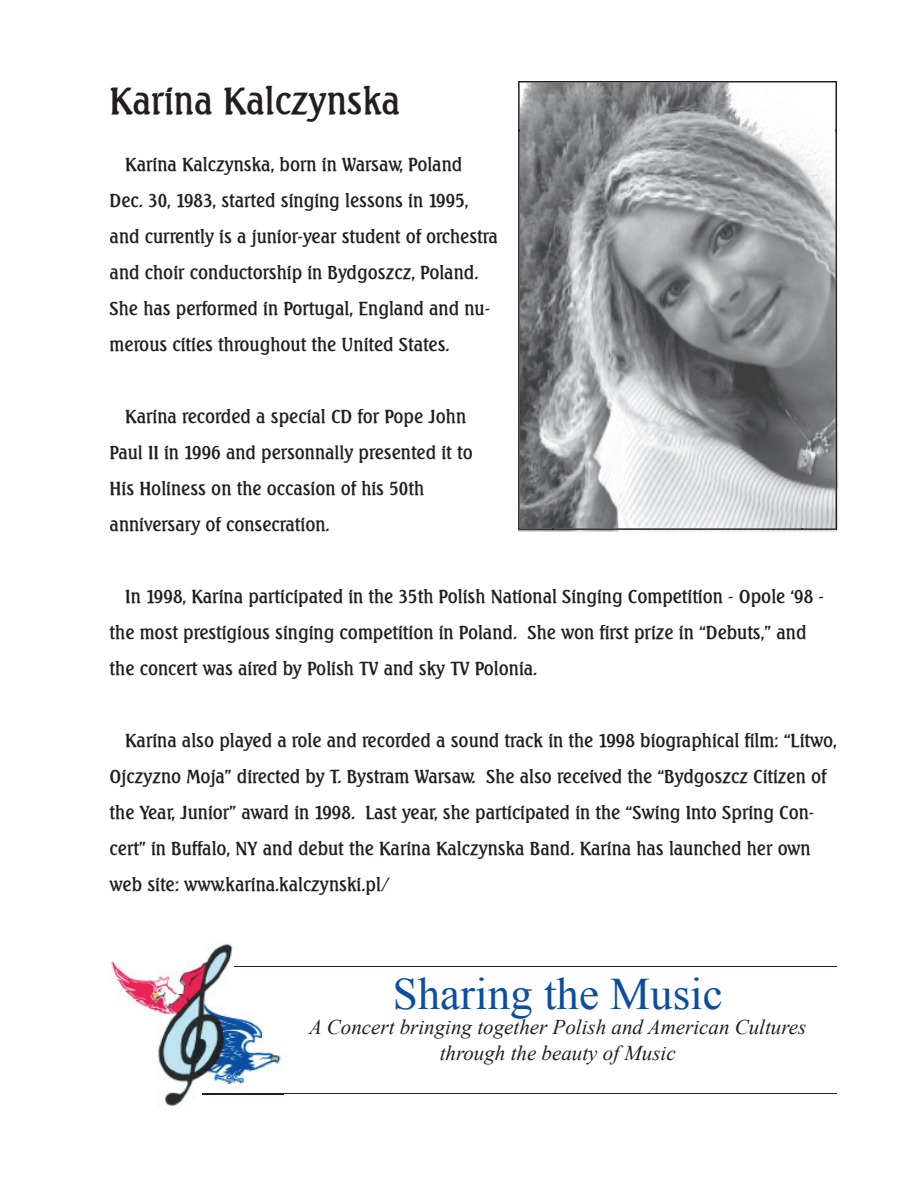
<style>
.page{position:relative;width:918px;height:1188px;background:#fff}
.page>*{position:absolute;margin:0;border:0;box-sizing:border-box;transform-origin:0 0}
.t1{font:45px "Times New Roman";color:#0b4ea0}
.t2{font:36px "Seabird SF";color:#231f20}
.t3{font:italic 21px/25.2px "Times New Roman";color:#231f20;text-align:center}
.t4{font:18px/36px "Seabird SF";color:#231f20}
</style>
<div class="page">
<img style="left:518px;top:131px;width:321px;height:401px">
<img style="left:518px;top:81px;width:319px;height:50px">
<img style="left:518px;top:130px;width:36px;height:400px">
<img style="left:801px;top:130px;width:36px;height:400px">
<img style="left:553px;top:480px;width:249px;height:50px">
<img style="left:111px;top:944px;width:173px;height:162px">
<hr style="left:284px;top:966px;width:553px;height:1px;background:#231f20">
<img style="left:235px;top:966px;width:49px;height:1px">
<hr style="left:284px;top:1094px;width:553px;height:1px;background:#231f20">
<img style="left:202px;top:1094px;width:82px;height:1px">
<h2 class="t2" style="left:110px;top:81px;width:292px">Karina Kalczynska</h2>
<p class="t4" style="left:110px;top:147px;width:390px;text-indent:16px">Karina Kalczynska, born in Warsaw, Poland Dec. 30, 1983, started singing lessons in 1995, and currently is a junior-year student of orchestra and choir conductorship in Bydgoszcz, Poland.<br>She has performed in Portugal, England and nu&shy;merous cities throughout the United States.</p>
<p class="t4" style="left:125px;top:399px;width:342px">Karina recorded a special CD for Pope John</p>
<p class="t4" style="left:110px;top:435px;width:365px">Paul II in 1996 and personnally presented it to</p>
<p class="t4" style="left:110px;top:471px;width:316px">His Holiness on the occasion of his 50th anniversary of consecration.</p>
<p class="t4" style="left:110px;top:579px;width:716px;text-indent:16px">In 1998, Karina participated in the 35th Polish National Singing Competition - Opole ‘98 - the most prestigious singing competition in Poland. She won first prize in “Debuts,” and the concert was aired by Polish TV and sky TV Polonia.</p>
<p class="t4" style="left:110px;top:723px;width:729px;text-indent:16px">Karina also played a role and recorded a sound track in the 1998 biographical film: “Litwo, Ojczyzno Moja” directed by T. Bystram Warsaw. She also received the “Bydgoszcz Citizen of the Year, Junior” award in 1998. Last year, she participated in the “Swing Into Spring Con&shy;cert” in Buffalo, NY and debut the Karina Kalczynska Band. Karina has launched her own web site: www.karina.kalczynski.pl/</p>
<h1 class="t1" style="left:393px;top:964px;width:331px">Sharing the Music</h1>
<p class="t3" style="left:309px;top:1014px;width:499px">A Concert bringing together Polish and American Cultures through the beauty of Music</p>
</div>
